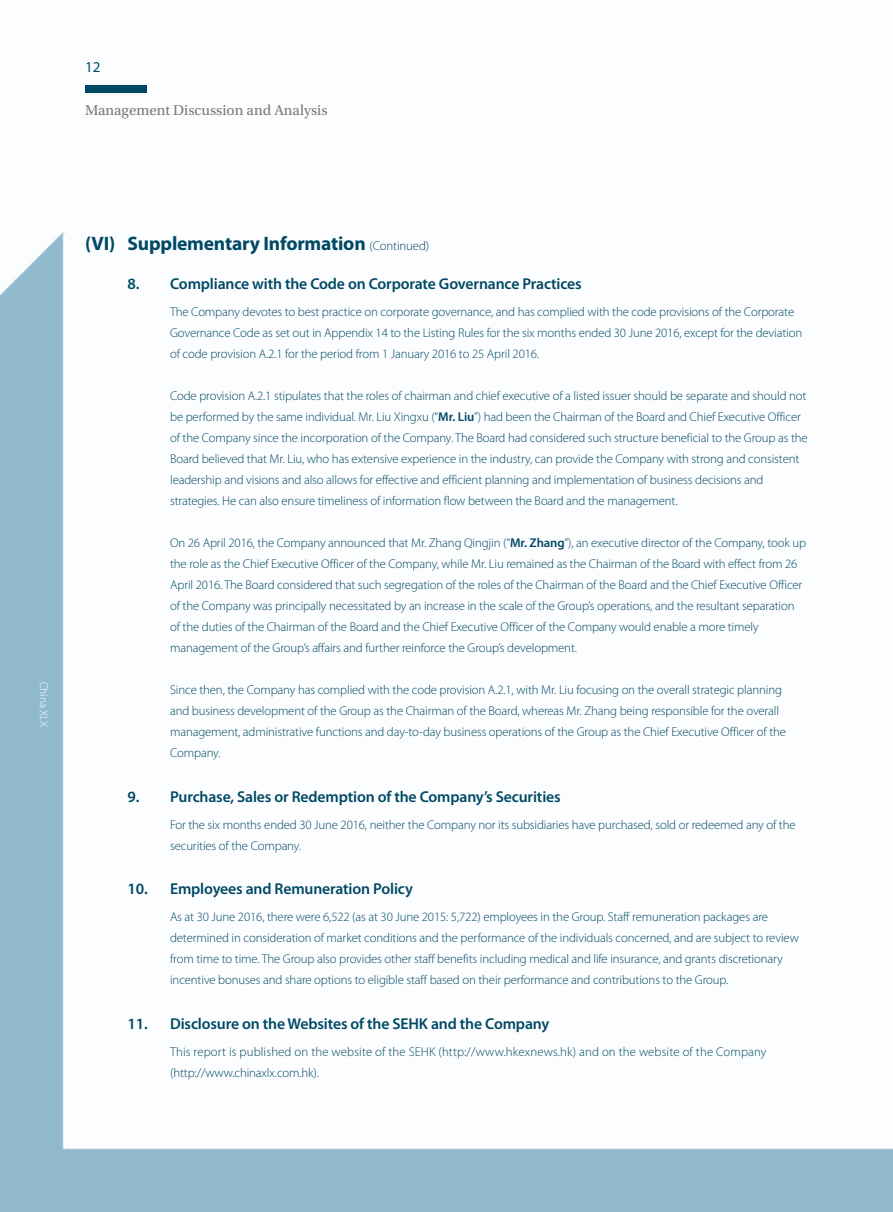
<style>
.page{position:relative;width:893px;height:1212px;background:#fff}
.page>*{position:absolute;margin:0;border:0;box-sizing:border-box;transform-origin:0 0}
.Subhead_1{font:700 19.5px "Myriad Pro";letter-spacing:-.01em;color:#004964}
.Subhead_2{font:600 15.75px "Myriad Pro";letter-spacing:-.01em;color:#004964}
.t1{font:15px "Utopia Std";color:#76787b}
.t2{font:15px "Myriad Pro";color:#004964}
.Body_Text{font:300 12.75px/21px "Myriad Pro";letter-spacing:-.01em;color:#004964}
.Body_Text-2{font:300 12.75px/21px "Myriad Pro";letter-spacing:.01em;color:#004964}
.t3{font:300 11.25px "Myriad Pro";color:#fff}
.s1{font-weight:300;font-size:12.75px}
.s2{font-weight:600}
</style>
<div class="page">
<img style="left:0;top:92px;width:892px;height:1120px">
<div style="left:85px;top:85px;width:62px;height:7px;background:#004964"></div>
<p class="t2" style="left:85px;top:58px;width:17px">12</p>
<p class="t1" style="left:85px;top:102px;width:244px">Management Discussion and Analysis</p>
<p class="t3" style="left:51px;top:682px;width:47px;rotate:90deg">China XLX</p>
<p class="Subhead_1" style="left:85px;top:231px;width:346px">(VI) Supplementary Information <span class="s1">(Continued)</span></p>
<p class="Subhead_2" style="left:128px;top:274px;width:456px">8. Compliance with the Code on Corporate Governance Practices</p>
<p class="Body_Text" style="left:170px;top:301px;width:634px">The Company devotes to best practice on corporate governance, and has complied with the code provisions of the Corporate<br>Governance Code as set out in Appendix 14 to the Listing Rules for the six months ended 30 June 2016, except for the deviation of code provision A.2.1 for the period from 1 January 2016 to 25 April 2016.</p>
<p class="Body_Text" style="left:170px;top:385px;width:639px">Code provision A.2.1 stipulates that the roles of chairman and chief executive of a listed issuer should be separate and should not be performed by the same individual. Mr. Liu Xingxu (“<span class="s2">Mr. Liu</span>”) had been the Chairman of the Board and Chief Executive Officer of the Company since the incorporation of the Company. The Board had considered such structure beneficial to the Group as the Board believed that Mr. Liu, who has extensive experience in the industry, can provide the Company with strong and consistent leadership and visions and also allows for effective and efficient planning and implementation of business decisions and strategies. He can also ensure timeliness of information flow between the Board and the management.</p>
<p class="Body_Text" style="left:170px;top:532px;width:637px">On 26 April 2016, the Company announced that Mr. Zhang Qingjin (“<span class="s2">Mr. Zhang</span>”), an executive director of the Company, took up the role as the Chief Executive Officer of the Company, while Mr. Liu remained as the Chairman of the Board with effect from 26<br>April 2016. The Board considered that such segregation of the roles of the Chairman of the Board and the Chief Executive Officer of the Company was principally necessitated by an increase in the scale of the Group’s operations, and the resultant separation of the duties of the Chairman of the Board and the Chief Executive Officer of the Company would enable a more timely management of the Group’s affairs and further reinforce the Group’s development.</p>
<p class="Body_Text" style="left:170px;top:679px;width:617px">Since then, the Company has complied with the code provision A.2.1, with Mr. Liu focusing on the overall strategic planning and business development of the Group as the Chairman of the Board, whereas Mr. Zhang being responsible for the overall management, administrative functions and day-to-day business operations of the Group as the Chief Executive Officer of the Company.</p>
<p class="Subhead_2" style="left:128px;top:786px;width:435px">9. Purchase, Sales or Redemption of the Company’s Securities</p>
<p class="Body_Text" style="left:170px;top:814px;width:627px">For the six months ended 30 June 2016, neither the Company nor its subsidiaries have purchased, sold or redeemed any of the securities of the Company.</p>
<p class="Subhead_2" style="left:128px;top:879px;width:287px">10. Employees and Remuneration Policy</p>
<p class="Body_Text" style="left:170px;top:906px;width:630px">As at 30 June 2016, there were 6,522 (as at 30 June 2015: 5,722) employees in the Group. Staff remuneration packages are determined in consideration of market conditions and the performance of the individuals concerned, and are subject to review from time to time. The Group also provides other staff benefits including medical and life insurance, and grants discretionary incentive bonuses and share options to eligible staff based on their performance and contributions to the Group.</p>
<p class="Subhead_2" style="left:128px;top:1013px;width:423px">11. Disclosure on the Websites of the SEHK and the Company</p>
<p class="Body_Text-2" style="left:170px;top:1041px;width:598px">This report is published on the website of the SEHK (http://www.hkexnews.hk) and on the website of the Company (http://www.chinaxlx.com.hk).</p>
</div>
